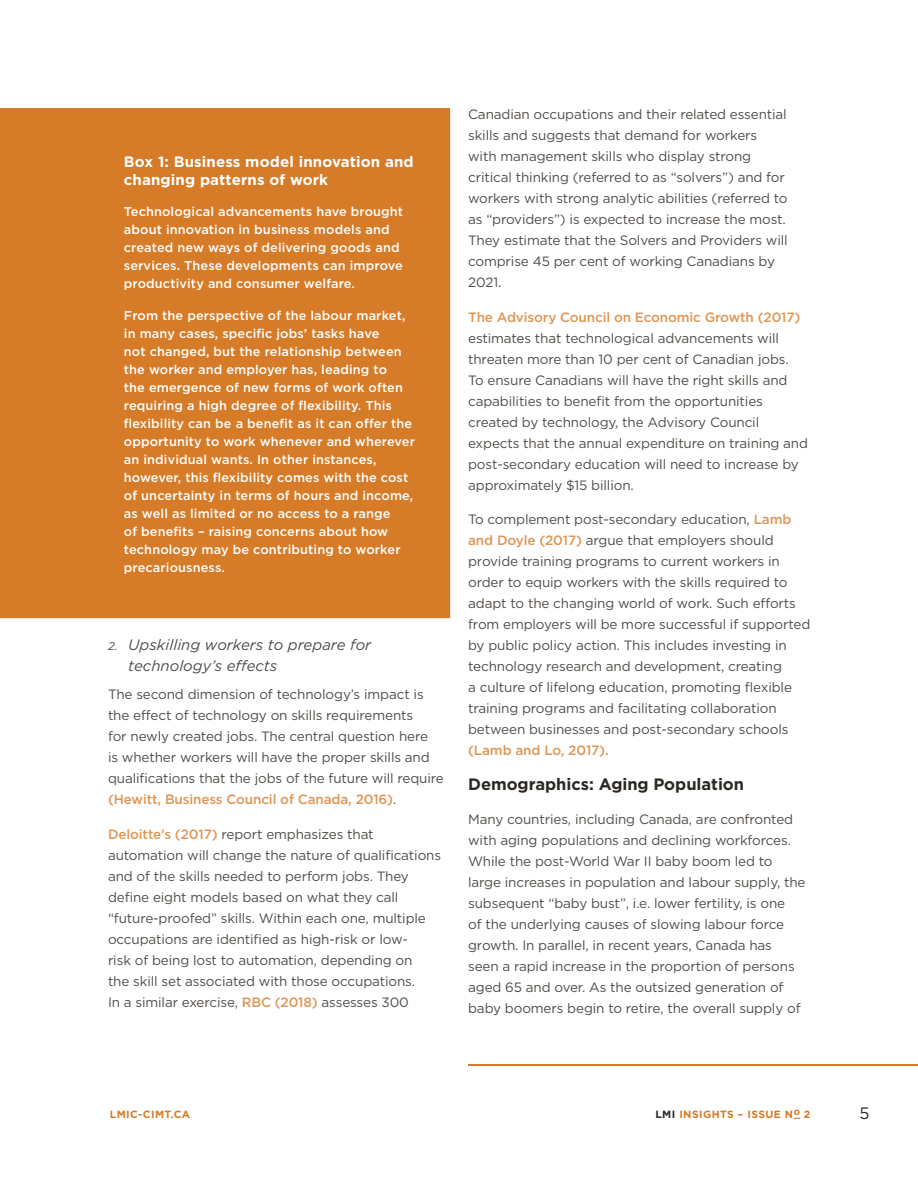
<style>
.page{position:relative;width:918px;height:1188px;background:#fff}
.page>*{position:absolute;margin:0;border:0;box-sizing:border-box;transform-origin:0 0}
._4_-_Body{font:700 16.5px "Gotham HTF";color:#2b2824}
.t1{font:16.5px "Gotham HTF";color:#2b2824}
._4_-_Callout_Title{font:700 15px/18px "Gotham HTF";letter-spacing:.01em;color:#fff}
.t2{font:italic 15px/21px "Gotham HTF";color:#514c48}
._4_-_Body-2{font:13.5px/21px "Gotham HTF";letter-spacing:-.01em;color:#514c48}
._4_-_Callout_Body{font:500 12.75px/18px "Gotham HTF";letter-spacing:.01em;color:#fff}
.t3{font:700 10.5px "Gotham HTF";letter-spacing:.04em;color:#d67b27}
.s1{font-size:11.25px}
.s2{font-weight:500;color:#df9654}
.s3{color:#2b2824}
</style>
<div class="page">
<hr style="left:468px;top:1064px;width:450px;height:2px;background:#d67b27">
<div style="left:0;top:108px;width:450px;height:510px;background:#d67b27"></div>
<p class="_4_-_Callout_Title" style="left:124px;top:152px;width:291px">Box 1: Business model innovation and changing patterns of work</p>
<p class="_4_-_Callout_Body" style="left:124px;top:202px;width:281px">Technological advancements have brought about innovation in business models and created new ways of delivering goods and services. These developments can improve productivity and consumer welfare.</p>
<p class="_4_-_Callout_Body" style="left:124px;top:306px;width:293px">From the perspective of the labour market, in many cases, specific jobs’ tasks have<br>not changed, but the relationship between the worker and employer has, leading to<br>the emergence of new forms of work often requiring a high degree of flexibility. This flexibility can be a benefit as it can offer the opportunity to work whenever and wherever an individual wants. In other instances, however, this flexibility comes with the cost of uncertainty in terms of hours and income, as well as limited or no access to a range<br>of benefits – raising concerns about how technology may be contributing to worker precariousness.</p>
<p class="t2" style="left:128px;top:635px;width:245px;text-indent:-20px"><span class="s1">2.</span> Upskilling workers to prepare for technology’s effects</p>
<p class="_4_-_Body-2" style="left:108px;top:684px;width:337px">The second dimension of technology’s impact is the effect of technology on skills requirements<br>for newly created jobs. The central question here<br>is whether workers will have the proper skills and qualifications that the jobs of the future will require <span class="s2">(Hewitt, Business Council of Canada, 2016)</span>.</p>
<p class="_4_-_Body-2" style="left:108px;top:823px;width:335px"><span class="s2">Deloitte’s (2017)</span> report emphasizes that automation will change the nature of qualifications and of the skills needed to perform jobs. They define eight models based on what they call “future-proofed” skills. Within each one, multiple occupations are identified as high-risk or low-<br>risk of being lost to automation, depending on<br>the skill set associated with those occupations.<br>In a similar exercise, <span class="s2">RBC (2018)</span> assesses 300</p>
<p class="_4_-_Body-2" style="left:468px;top:104px;width:321px">Canadian occupations and their related essential skills and suggests that demand for workers with management skills who display strong critical thinking (referred to as “solvers”) and for workers with strong analytic abilities (referred to as “providers”) is expected to increase the most.<br>They estimate that the Solvers and Providers will comprise 45 per cent of working Canadians by 2021.</p>
<p class="_4_-_Body-2" style="left:468px;top:306px;width:341px"><span class="s2">The Advisory Council on Economic Growth (2017) </span>estimates that technological advancements will threaten more than 10 per cent of Canadian jobs.<br>To ensure Canadians will have the right skills and capabilities to benefit from the opportunities created by technology, the Advisory Council expects that the annual expenditure on training and post-secondary education will need to increase by approximately $15 billion.</p>
<p class="_4_-_Body-2" style="left:468px;top:509px;width:344px">To complement post-secondary education, <span class="s2">Lamb and Doyle (2017)</span> argue that employers should provide training programs to current workers in order to equip workers with the skills required to adapt to the changing world of work. Such efforts from employers will be more successful if supported by public policy action. This includes investing in technology research and development, creating<br>a culture of lifelong education, promoting flexible training programs and facilitating collaboration between businesses and post-secondary schools <span class="s2">(Lamb and Lo, 2017).</span></p>
<p class="_4_-_Body" style="left:468px;top:774px;width:277px">Demographics: Aging Population</p>
<p class="_4_-_Body-2" style="left:468px;top:809px;width:339px">Many countries, including Canada, are confronted with aging populations and declining workforces.<br>While the post-World War II baby boom led to large increases in population and labour supply, the subsequent “baby bust”, i.e. lower fertility, is one<br>of the underlying causes of slowing labour force growth. In parallel, in recent years, Canada has seen a rapid increase in the proportion of persons aged 65 and over. As the outsized generation of baby boomers begin to retire, the overall supply of</p>
<p class="t3" style="left:110px;top:1109px;width:82px">LMIC-CIMT.CA</p>
<p class="t3" style="left:655px;top:1109px;width:156px"><span class="s3">LMI</span> INSIGHTS – ISSUE N<sup>O</sup> 2</p>
<p class="t1" style="left:859px;top:1104px;width:12px">5</p>
</div>
